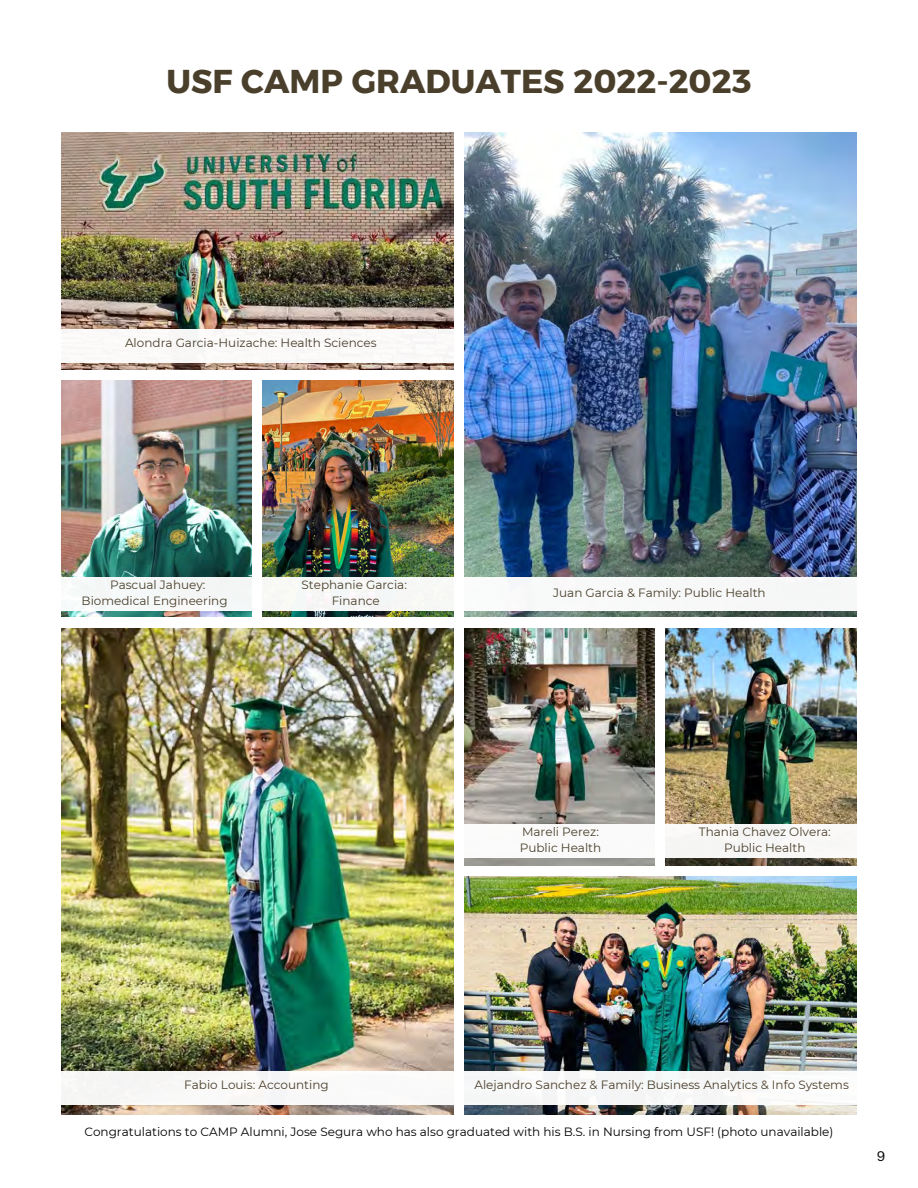
<style>
.page{position:relative;width:918px;height:1188px;background:#fff}
.page>*{position:absolute;margin:0;border:0;box-sizing:border-box;transform-origin:0 0}
.t1{font:33px "Kief Montaser Bold";color:#4a3f2b}
.t2{font:13.5px "Canva Sans";color:#000}
.t3{font:12px "Montserrat";color:#4a3f2b}
.t4{font:12px "Montserrat";color:#000}
</style>
<div class="page">
<img style="left:62px;top:132px;width:391px;height:237px">
<img style="left:464px;top:132px;width:393px;height:485px">
<img style="left:62px;top:381px;width:190px;height:236px">
<img style="left:263px;top:381px;width:190px;height:236px">
<img style="left:464px;top:628px;width:190px;height:238px">
<img style="left:666px;top:628px;width:191px;height:238px">
<img style="left:464px;top:877px;width:393px;height:237px">
<img style="left:62px;top:628px;width:391px;height:486px">
<div style="left:58px;top:577px;width:800px;height:34px;background:#f6f8f7"></div>
<div style="left:58px;top:330px;width:401px;height:33px;background:#fff"></div>
<div style="left:58px;top:1071px;width:806px;height:33px;background:#f8f8f8"></div>
<div style="left:463px;top:824px;width:395px;height:33px;background:#fff"></div>
<p class="t1" style="left:166px;top:61px;width:587px">USF CAMP GRADUATES 2022-2023</p>
<p class="t3" style="left:125px;top:336px;width:253px">Alondra Garcia-Huizache: Health Sciences</p>
<p class="t3" style="left:110px;top:577px;width:97px">Pascual Jahuey:</p>
<p class="t3" style="left:82px;top:593px;width:147px">Biomedical Engineering</p>
<p class="t3" style="left:302px;top:577px;width:107px">Stephanie Garcia:</p>
<p class="t3" style="left:332px;top:593px;width:50px">Finance</p>
<p class="t3" style="left:553px;top:585px;width:214px">Juan Garcia &amp; Family: Public Health</p>
<p class="t3" style="left:522px;top:824px;width:78px">Mareli Perez:</p>
<p class="t3" style="left:520px;top:840px;width:83px">Public Health</p>
<p class="t3" style="left:699px;top:824px;width:134px">Thania Chavez Olvera:</p>
<p class="t3" style="left:724px;top:840px;width:83px">Public Health</p>
<p class="t3" style="left:474px;top:1077px;width:376px">Alejandro Sanchez &amp; Family: Business Analytics &amp; Info Systems</p>
<p class="t4" style="left:84px;top:1124px;width:751px">Congratulations to CAMP Alumni, Jose Segura who has also graduated with his B.S. in Nursing from USF! (photo unavailable)</p>
<p class="t3" style="left:184px;top:1077px;width:146px">Fabio Louis: Accounting</p>
<p class="t2" style="left:877px;top:1146px;width:10px">9</p>
</div>
